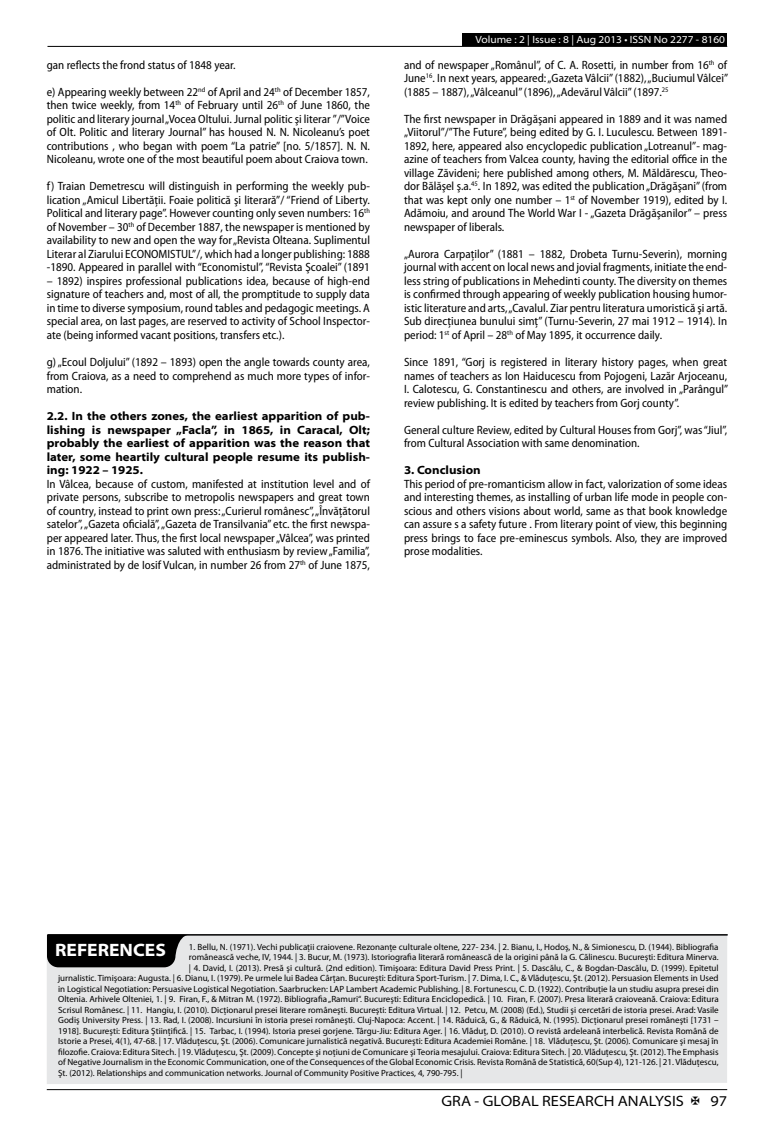
<style>
.page{position:relative;width:774px;height:1136px;background:#fff}
.page>*{position:absolute;margin:0;border:0;box-sizing:border-box;transform-origin:0 0}
.t1{font:700 semi-expanded 18px "Myriad Pro";color:#fff}
.t2{font:semi-expanded 15px "Myriad Pro";color:#000}
.t3{font:semi-condensed 12px/13.5px "Myriad Pro";color:#000;text-align:justify}
.t4{font:700 semi-expanded 12px/13.5px "Myriad Pro";color:#000;text-align:justify}
.t5{font:semi-expanded 10.5px "Myriad Pro";color:#fff}
.t6{font:9px "Myriad Pro";color:#000}
</style>
<div class="page">
<hr style="left:47px;top:1089px;width:680px;height:1px;background:#000">
<div style="left:462px;top:33px;width:265px;height:13px;background:#000"></div>
<hr style="left:47px;top:46px;width:680px;height:1px;background:#000">
<div style="left:47px;top:935px;width:680px;height:148px;background:#e6e7e8"></div>
<hr style="left:48px;top:934px;width:679px;height:1px;background:#000">
<svg style="left:47px;top:934px;width:142px;height:33px;background:#141414"></svg>
<p class="t3" style="left:47px;top:58px;width:190px">gan reflects the frond status of 1848 year.</p>
<p class="t3" style="left:47px;top:85px;width:325px">e) Appearing weekly between 22<sup>nd</sup> of April and 24<sup>th</sup> of December 1857, then twice weekly, from 14<sup>th</sup> of February until 26<sup>th</sup> of June 1860, the politic and literary journal „Vocea Oltului. Jurnal politic şi literar ”/”Voice of Olt. Politic and literary Journal” has housed N. N. Nicoleanu’s poet contributions , who began with poem “La patrie” [no. 5/1857]. N. N.<br>Nicoleanu, wrote one of the most beautiful poem about Craiova town.</p>
<p class="t3" style="left:47px;top:180px;width:325px">f) Traian Demetrescu will distinguish in performing the weekly pub&shy;lication „Amicul Libertăţii. Foaie politică şi literară”/ “Friend of Liberty.<br>Political and literary page”. However counting only seven numbers: 16<sup>th </sup>of November – 30<sup>th</sup> of December 1887, the newspaper is mentioned by availability to new and open the way for „Revista Olteana. Suplimentul Literar al Ziarului ECONOMISTUL”/, which had a longer publishing: 1888 -1890. Appeared in parallel with “Economistul”, “Revista Şcoalei” (1891</p>
<p class="t3" style="left:47px;top:274px;width:325px">– 1892) inspires professional publications idea, because of high-end signature of teachers and, most of all, the promptitude to supply data in time to diverse symposium, round tables and pedagogic meetings. A special area, on last pages, are reserved to activity of School Inspector&shy;ate (being informed vacant positions, transfers etc.).</p>
<p class="t3" style="left:47px;top:355px;width:325px">g) „Ecoul Doljului” (1892 – 1893) open the angle towards county area, from Craiova, as a need to comprehend as much more types of infor&shy;mation.</p>
<p class="t4" style="left:47px;top:409px;width:325px">2.2. In the others zones, the earliest apparition of pub&shy;lishing is newspaper „Facla”, in 1865, in Caracal, Olt; probably the earliest of apparition was the reason that later, some heartily cultural people resume its publish&shy;ing: 1922 – 1925.</p>
<p class="t3" style="left:47px;top:477px;width:325px">In Vâlcea, because of custom, manifested at institution level and of private persons, subscribe to metropolis newspapers and great town of country, instead to print own press: „Curierul românesc”, „Învăţătorul satelor”, „Gazeta oficială”, „Gazeta de Transilvania” etc. the first newspa&shy;per appeared later. Thus, the first local newspaper „Vâlcea”, was printed in 1876. The initiative was saluted with enthusiasm by review „Familia”, administrated by de Iosif Vulcan, in number 26 from 27<sup>th</sup> of June 1875,</p>
<p class="t5" style="left:475px;top:34px;width:251px">Volume : 2 | Issue : 8 | Aug 2013 • ISSN No 2277 - 8160</p>
<p class="t3" style="left:404px;top:58px;width:326px">and of newspaper „Românul”, of C. A. Rosetti, in number from 16<sup>th</sup> of June<sup>16</sup>. In next years, appeared: „Gazeta Vâlcii” (1882), „Buciumul Vâlcei” (1885 – 1887), „Vâlceanul” (1896), „Adevărul Vâlcii” (1897.<sup>25</sup></p>
<p class="t3" style="left:404px;top:112px;width:325px">The first newspaper in Drăgăşani appeared in 1889 and it was named „Viitorul”/”The Future”, being edited by G. I. Luculescu. Between 1891- 1892, here, appeared also encyclopedic publication „Lotreanul”- mag&shy;azine of teachers from Valcea county, having the editorial office in the village Zăvideni; here published among others, M. Măldărescu, Theo&shy;dor Bălăşel ş.a.<sup>45</sup>. In 1892, was edited the publication „Drăgăşani” (from that was kept only one number – 1<sup>st</sup> of November 1919), edited by I.<br>Adămoiu, and around The World War I - „Gazeta Drăgăşanilor” – press newspaper of liberals.</p>
<p class="t3" style="left:404px;top:247px;width:325px">„Aurora Carpaţilor” (1881 – 1882, Drobeta Turnu-Severin), morning journal with accent on local news and jovial fragments, initiate the end&shy;less string of publications in Mehedinti county. The diversity on themes is confirmed through appearing of weekly publication housing humor&shy;istic literature and arts, „Cavalul. Ziar pentru literatura umoristică şi artă.<br>Sub direcţiunea bunului simţ” (Turnu-Severin, 27 mai 1912 – 1914). In period: 1<sup>st</sup> of April – 28<sup>th</sup> of May 1895, it occurrence daily.</p>
<p class="t3" style="left:404px;top:355px;width:326px">Since 1891, “Gorj is registered in literary history pages, when great names of teachers as Ion Haiducescu from Pojogeni, Lazăr Arjoceanu, I. Calotescu, G. Constantinescu and others, are involved in „Parângul” review publishing. It is edited by teachers from Gorj county”.</p>
<p class="t3" style="left:404px;top:423px;width:325px">General culture Review, edited by Cultural Houses from Gorj”, was “Jiul”, from Cultural Association with same denomination.</p>
<p class="t4" style="left:404px;top:463px;width:78px">3. Conclusion</p>
<p class="t3" style="left:404px;top:477px;width:325px">This period of pre-romanticism allow in fact, valorization of some ideas and interesting themes, as installing of urban life mode in people con&shy;scious and others visions about world, same as that book knowledge can assure s a safety future . From literary point of view, this beginning press brings to face pre-eminescus symbols. Also, they are improved prose modalities.</p>
<h1 class="t1" style="left:55px;top:939px;width:112px">REFERENCES</h1>
<p class="t6" style="left:189px;top:941px;width:531px">1. Bellu, N. (1971). Vechi publicaţii craiovene. Rezonanţe culturale oltene, 227- 234. | 2. Bianu, I., Hodoş, N., &amp; Simionescu, D. (1944). Bibliografia</p>
<p class="t6" style="left:189px;top:952px;width:531px">românească veche, IV, 1944. | 3. Bucur, M. (1973). Istoriografia literară românească de la origini până la G. Călinescu. Bucureşti: Editura Minerva.</p>
<p class="t6" style="left:189px;top:962px;width:531px">| 4. David, I. (2013). Presă şi cultură. (2nd edition). Timişoara: Editura David Press Print. | 5. Dascălu, C., &amp; Bogdan-Dascălu, D. (1999). Epitetul</p>
<p class="t6" style="left:58px;top:973px;width:662px">jurnalistic. Timişoara: Augusta. | 6. Dianu, I. (1979). Pe urmele lui Badea Cârţan. Bucureşti: Editura Sport-Turism. | 7. Dima, I. C., &amp; Vlăduţescu, Şt. (2012). Persuasion Elements in Used</p>
<p class="t6" style="left:58px;top:983px;width:662px">in Logistical Negotiation: Persuasive Logistical Negotiation. Saarbrucken: LAP Lambert Academic Publishing. | 8. Fortunescu, C. D. (1922). Contribuţie la un studiu asupra presei din</p>
<p class="t6" style="left:58px;top:994px;width:662px">Oltenia. Arhivele Olteniei, 1. | 9. Firan, F., &amp; Mitran M. (1972). Bibliografia „Ramuri“. Bucureşti: Editura Enciclopedică. | 10. Firan, F. (2007). Presa literară craioveană. Craiova: Editura</p>
<p class="t6" style="left:58px;top:1004px;width:662px">Scrisul Românesc. | 11. Hangiu, I. (2010). Dicţionarul presei literare româneşti. Bucureşti: Editura Virtual. | 12. Petcu, M. (2008) (Ed.), Studii şi cercetări de istoria presei. Arad: Vasile</p>
<p class="t6" style="left:58px;top:1015px;width:662px">Godiş University Press. | 13. Rad, I. (2008). Incursiuni în istoria presei româneşti. Cluj-Napoca: Accent. | 14. Răduică, G., &amp; Răduică, N. (1995). Dicţionarul presei româneşti [1731 –</p>
<p class="t6" style="left:58px;top:1025px;width:662px">1918]. Bucureşti: Editura Ştiinţifică. | 15. Tarbac, I. (1994). Istoria presei gorjene. Târgu-Jiu: Editura Ager. | 16. Vlăduţ, D. (2010). O revistă ardeleană interbelică. Revista Română de</p>
<p class="t6" style="left:58px;top:1036px;width:662px">Istorie a Presei, 4(1), 47-68. | 17. Vlăduţescu, Şt. (2006). Comunicare jurnalistică negativă. Bucureşti: Editura Academiei Române. | 18. Vlăduţescu, Şt. (2006). Comunicare şi mesaj în</p>
<p class="t6" style="left:58px;top:1046px;width:662px">filozofie. Craiova: Editura Sitech. | 19. Vlăduţescu, Şt. (2009). Concepte şi noţiuni de Comunicare şi Teoria mesajului. Craiova: Editura Sitech. | 20. Vlăduţescu, Şt. (2012). The Emphasis</p>
<p class="t6" style="left:58px;top:1057px;width:662px">of Negative Journalism in the Economic Communication, one of the Consequences of the Global Economic Crisis. Revista Română de Statistică, 60(Sup 4), 121-126. | 21. Vlăduţescu,</p>
<p class="t6" style="left:58px;top:1067px;width:406px">Şt. (2012). Relationships and communication networks. Journal of Community Positive Practices, 4, 790-795. |</p>
<p class="t2" style="left:441px;top:1092px;width:244px">GRA - GLOBAL RESEARCH ANALYSIS</p>
<p class="t2" style="left:710px;top:1092px;width:18px">97</p>
</div>
